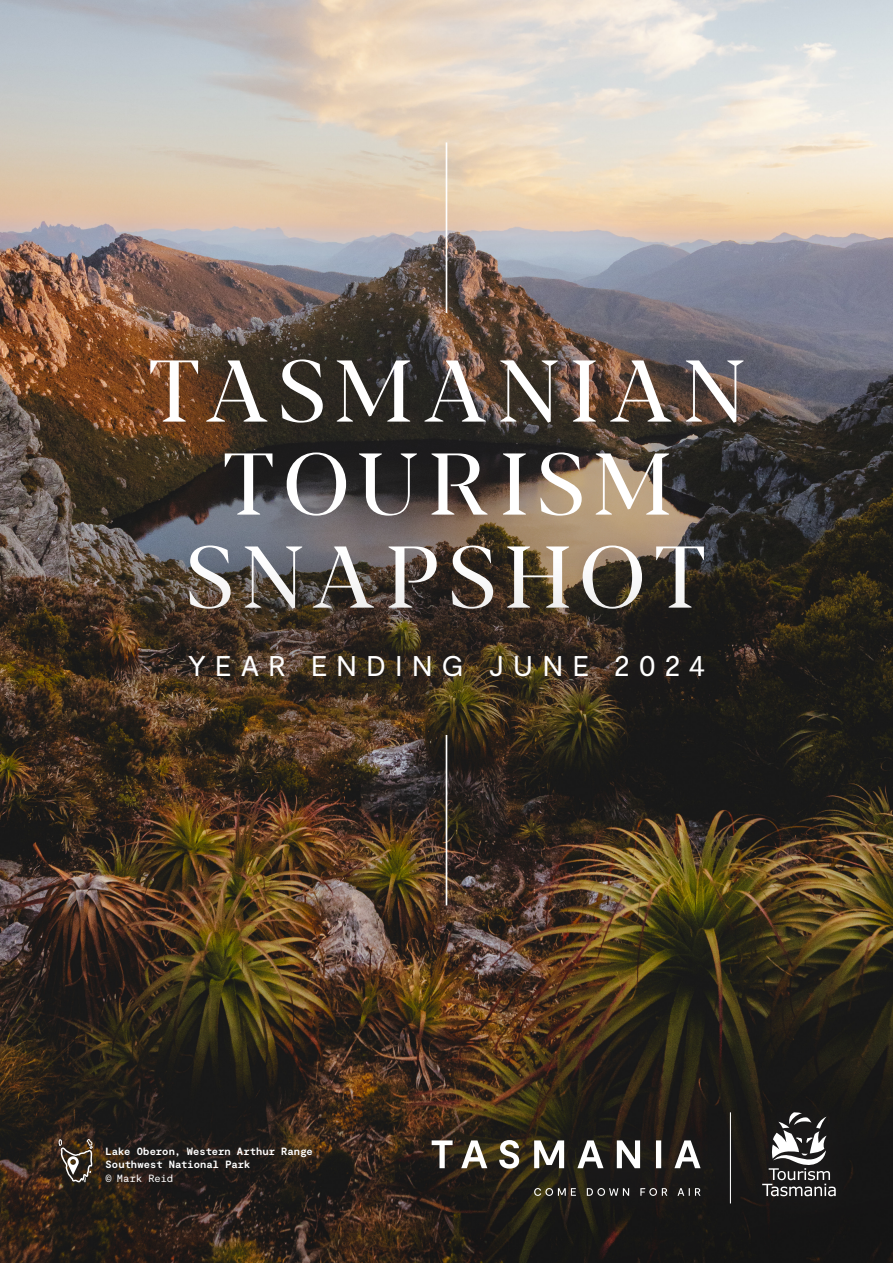
<style>
.page{position:relative;width:893px;height:1263px;background:#fff}
.page>*{position:absolute;margin:0;border:0;box-sizing:border-box;transform-origin:0 0}
.t1{font:87px/93px "Blacker Display";letter-spacing:.115em;color:#fff;text-align:center}
.t2{font:28.5px "Moderat";letter-spacing:.315em;color:#fff}
.t3{font:10.5px/13.5px "Moderat Mono Bold";letter-spacing:.005em;color:#fff}
.t4{font:10.5px "Moderat Mono Regular";letter-spacing:-.005em;color:#fff}
</style>
<div class="page">
<img style="left:0;top:0;width:893px;height:1000px">
<svg style="left:0;top:1000px;width:893px;height:263px;background:#2d2318"></svg>
<div style="left:15px;top:215px;width:865px;height:607px;background:#231f20;opacity:.38"></div>
<div style="left:85px;top:544px;width:724px;height:243px;background:#231f20;opacity:.44"></div>
<hr style="left:446px;top:735px;width:1px;height:170px;background:#fff">
<hr style="left:446px;top:142px;width:1px;height:171px;background:#fff">
<div style="left:398px;top:1078px;width:472px;height:158px;background:#231f20;opacity:.44"></div>
<svg style="left:432px;top:1140px;width:269px;height:28px"></svg>
<svg style="left:534px;top:1188px;width:166px;height:8px"></svg>
<svg style="left:762px;top:1112px;width:74px;height:84px"></svg>
<hr style="left:730px;top:1112px;width:1px;height:91px;background:#fff">
<svg style="left:58px;top:1139px;width:35px;height:43px;background:#5c5247"></svg>
<p class="t1" style="left:148px;top:347px;width:599px">TASMANIAN<br>TOURISM<br>SNAPSHOT</p>
<p class="t2" style="left:188px;top:649px;width:519px">YEAR ENDING JUNE 2024</p>
<p class="t3" style="left:106px;top:1145px;width:209px">Lake Oberon, Western Arthur Range<br>Southwest National Park</p>
<p class="t4" style="left:106px;top:1172px;width:69px">© Mark Reid</p>
</div>
